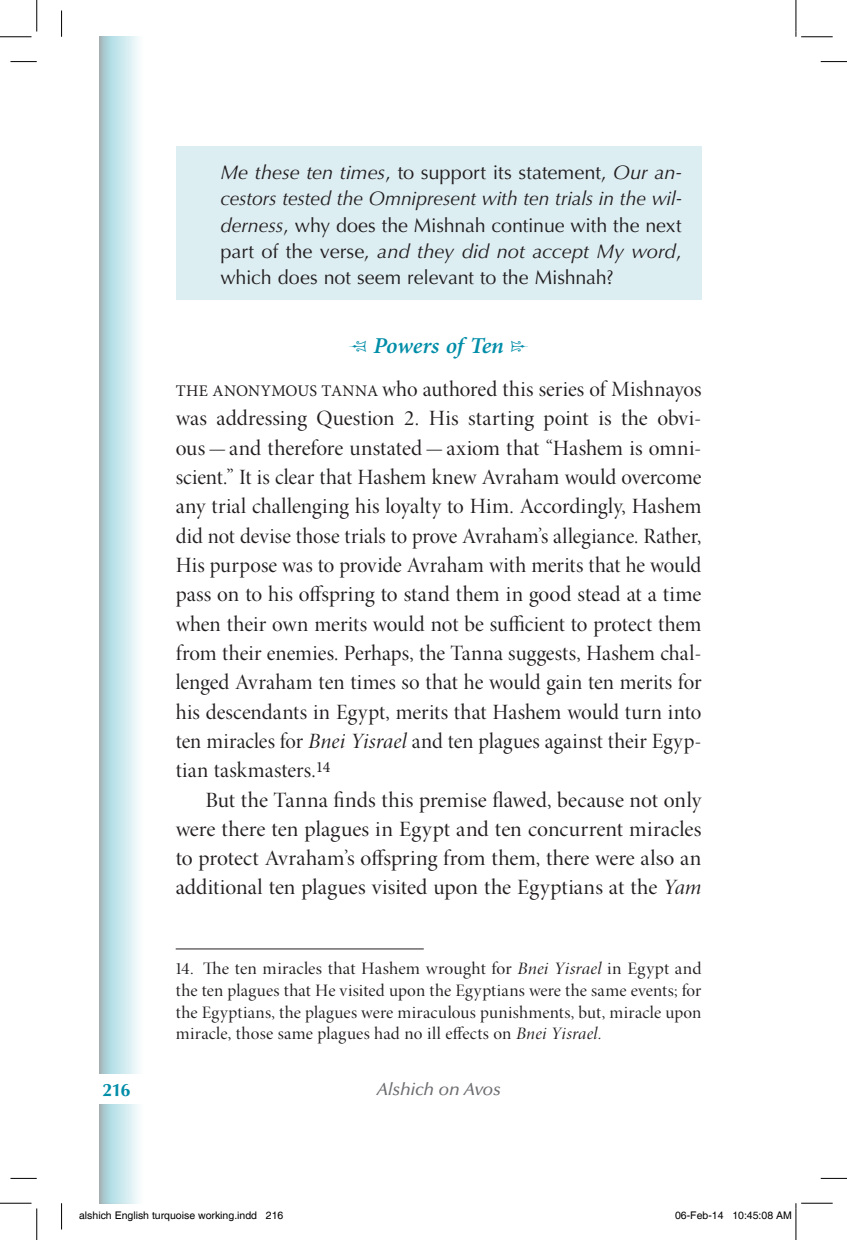
<style>
.page{position:relative;width:847px;height:1240px;background:#fff}
.page>*{position:absolute;margin:0;border:0;box-sizing:border-box;transform-origin:0 0}
.t1{font:italic 600 22.75px "Minion Pro";letter-spacing:-.01em;color:#008da8}
.t2{font:21.88px/29.4px "Minion Pro Disp";letter-spacing:.005em;color:#231f20;text-align:justify}
.t3{font:19.6px/26.2px "Optima LT Std";letter-spacing:-.005em;color:#231f20;text-align:justify}
.t4{font:700 17.85px "Optima LT Std";color:#008da8}
.t5{font:17.5px/21.9px "Minion Pro Disp";letter-spacing:.015em;color:#231f20;text-align:justify;scale:1.05 1}
.t6{font:italic 500 17.5px "Optima LT Std";letter-spacing:-.015em;color:#6c6d70}
.t7{font:10.5px "Helvetica";color:#000}
.s1{font-style:italic}
.s2{font-family:"Minion Pro";font-size:16.1px}
.s3{font-family:"Minion Pro It Disp"}
</style>
<div class="page">
<div style="left:97px;top:37px;width:48px;height:1165px;background:#231f20;opacity:.75"></div>
<div style="left:79px;top:1074px;width:74px;height:29px;background:#fff"></div>
<div style="left:176px;top:146px;width:525px;height:153px;background:#ddeef3"></div>
<hr style="left:176px;top:948px;width:248px;height:1px;background:#231f20">
<svg style="left:10px;top:61px;width:27px;height:1px"></svg>
<svg style="left:821px;top:61px;width:26px;height:1px"></svg>
<svg style="left:10px;top:1177px;width:27px;height:1px"></svg>
<svg style="left:821px;top:1177px;width:26px;height:1px"></svg>
<svg style="left:61px;top:11px;width:1px;height:26px"></svg>
<svg style="left:61px;top:1203px;width:1px;height:26px"></svg>
<hr style="left:0;top:36px;width:32px;height:1px;background:#000">
<hr style="left:801px;top:36px;width:31px;height:1px;background:#000">
<hr style="left:0;top:1202px;width:32px;height:1px;background:#000">
<hr style="left:801px;top:1202px;width:31px;height:1px;background:#000">
<hr style="left:36px;top:0;width:1px;height:32px;background:#000">
<hr style="left:36px;top:1208px;width:1px;height:31px;background:#000">
<hr style="left:795px;top:0;width:1px;height:32px;background:#000">
<hr style="left:795px;top:1208px;width:1px;height:31px;background:#000">
<svg style="left:795px;top:1203px;width:1px;height:26px"></svg>
<p class="t3" style="left:220px;top:160px;width:463px"><span class="s1">Me these ten times</span>, to support its statement, <span class="s1">Our an&shy;cestors tested the Omnipresent with ten trials in the wil&shy;derness</span>, why does the Mishnah continue with the next part of the verse, <span class="s1">and they did not accept My word</span>, which does not seem relevant to the Mishnah?</p>
<p class="t1" style="left:349px;top:330px;width:181px">• Powers of Ten •</p>
<p class="t2" style="left:176px;top:375px;width:527px"><span class="s2">THE ANONYMOUS TANNA</span> who authored this series of Mishnayos was addressing Question 2. His starting point is the obvi&shy;ous—and therefore unstated—axiom that “Hashem is omni&shy;scient.” It is clear that Hashem knew Avraham would overcome any trial challenging his loyalty to Him. Accordingly, Hashem did not devise those trials to prove Avraham’s allegiance. Rather, His purpose was to provide Avraham with merits that he would pass on to his offspring to stand them in good stead at a time when their own merits would not be sufficient to protect them from their enemies. Perhaps, the Tanna suggests, Hashem chal&shy;lenged Avraham ten times so that he would gain ten merits for his descendants in Egypt, merits that Hashem would turn into ten miracles for <span class="s3">Bnei Yisrael</span> and ten plagues against their Egyp&shy;tian taskmasters.<sup>14</sup></p>
<p class="t2" style="left:176px;top:785px;width:527px;text-indent:30px">But the Tanna finds this premise flawed, because not only were there ten plagues in Egypt and ten concurrent miracles to protect Avraham’s offspring from them, there were also an additional ten plagues visited upon the Egyptians at the <span class="s3">Yam</span></p>
<p class="t5" style="left:176px;top:957px;width:502px">14. The ten miracles that Hashem wrought for <span class="s3">Bnei Yisrael</span> in Egypt and the ten plagues that He visited upon the Egyptians were the same events; for the Egyptians, the plagues were miraculous punishments, but, miracle upon miracle, those same plagues had no ill effects on <span class="s3">Bnei Yisrael.</span></p>
<p class="t4" style="left:102px;top:1079px;width:29px">216</p>
<p class="t6" style="left:376px;top:1078px;width:126px">Alshich on Avos</p>
<p class="t7" style="left:79px;top:1208px;width:206px">alshich English turquoise working.indd 216</p>
<p class="t7" style="left:675px;top:1208px;width:118px">06-Feb-14 10:45:08 AM</p>
</div>
